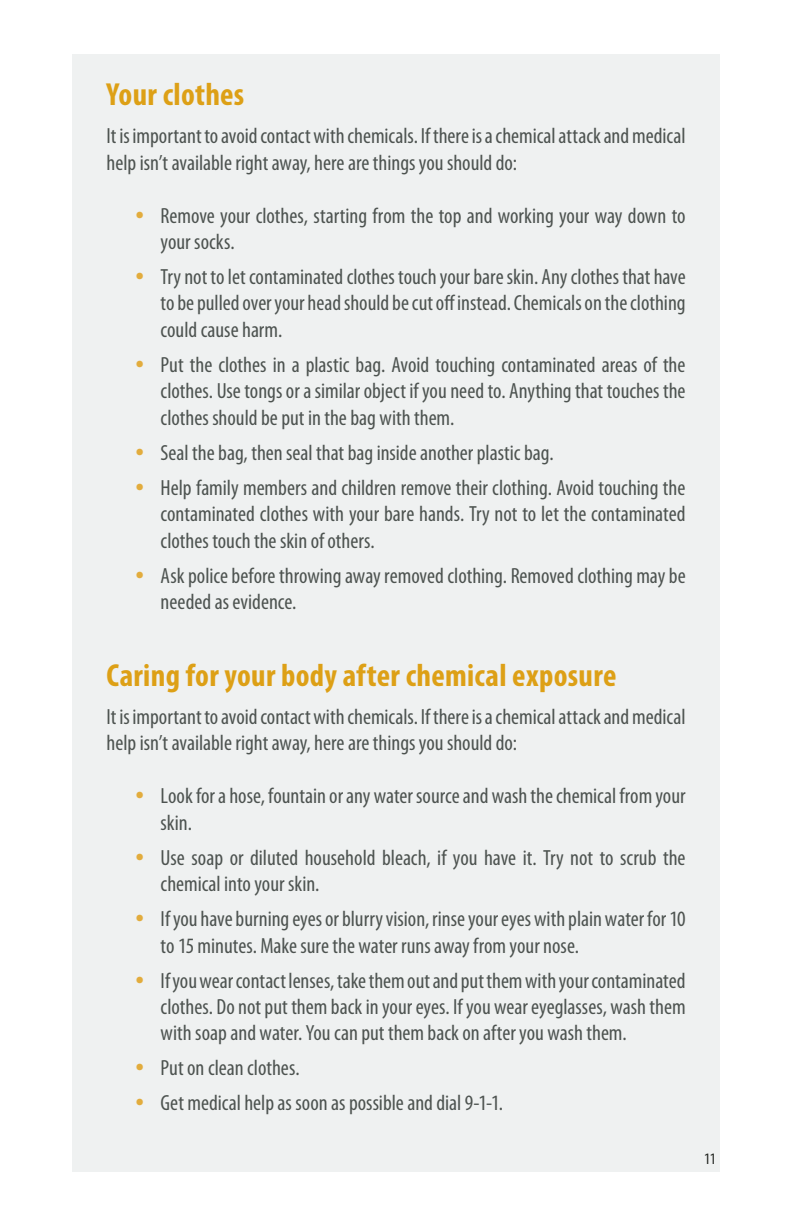
<style>
.page{position:relative;width:792px;height:1224px;background:#fff}
.page>*{position:absolute;margin:0;border:0;box-sizing:border-box;transform-origin:0 0}
.Headers{font:700 condensed 32px "Myriad Pro";letter-spacing:.01em;color:#dda016}
.t1{font:700 condensed 30px/61.4px "Myriad Pro";color:#e2ac3d}
.bullets{font:condensed 22px/26.4px "Myriad Pro";color:#4d5350}
.Body_Copy{font:condensed 22px/26.4px "Myriad Pro";color:#4d5350}
.t2{font:condensed 16px "Myriad Pro";color:#20231e}
</style>
<div class="page">
<div style="left:72px;top:54px;width:648px;height:1118px;background:#eff1f1"></div>
<p class="Headers" style="left:107px;top:74px;width:139px">Your clothes</p>
<p class="Body_Copy" style="left:107px;top:123px;width:580px">It is important to avoid contact with chemicals. If there is a chemical attack and medical help isn’t available right away, here are things you should do:</p>
<p class="bullets" style="left:161px;top:202px;width:527px">Remove your clothes, starting from the top and working your way down to your socks.</p>
<p class="bullets" style="left:161px;top:263px;width:527px;text-align:justify">Try not to let contaminated clothes touch your bare skin. Any clothes that have to be pulled over your head should be cut off instead. Chemicals on the clothing could cause harm.</p>
<p class="bullets" style="left:161px;top:351px;width:526px;text-align:justify">Put the clothes in a plastic bag. Avoid touching contaminated areas of the clothes. Use tongs or a similar object if you need to. Anything that touches the clothes should be put in the bag with them.</p>
<p class="bullets" style="left:161px;top:439px;width:395px">Seal the bag, then seal that bag inside another plastic bag.</p>
<p class="bullets" style="left:161px;top:474px;width:526px;text-align:justify">Help family members and children remove their clothing. Avoid touching the contaminated clothes with your bare hands. Try not to let the contaminated clothes touch the skin of others.</p>
<p class="bullets" style="left:161px;top:562px;width:527px">Ask police before throwing away removed clothing. Removed clothing may be needed as evidence.</p>
<h2 class="t1" style="left:135px;top:181px;width:10px">• •</h2>
<h2 class="t1" style="left:135px;top:331px;width:10px">•</h2>
<h2 class="t1" style="left:135px;top:432px;width:10px;line-height:35px">• •</h2>
<h2 class="t1" style="left:135px;top:541px;width:10px">•</h2>
<p class="Headers" style="left:107px;top:655px;width:511px">Caring for your body after chemical exposure</p>
<p class="Body_Copy" style="left:107px;top:703px;width:580px">It is important to avoid contact with chemicals. If there is a chemical attack and medical help isn’t available right away, here are things you should do:</p>
<p class="bullets" style="left:161px;top:783px;width:527px">Look for a hose, fountain or any water source and wash the chemical from your skin.</p>
<p class="bullets" style="left:161px;top:844px;width:526px">Use soap or diluted household bleach, if you have it. Try not to scrub the chemical into your skin.</p>
<p class="bullets" style="left:161px;top:905px;width:527px">If you have burning eyes or blurry vision, rinse your eyes with plain water for 1 0 to 15 minutes. Make sure the water runs away from your nose.</p>
<p class="bullets" style="left:161px;top:967px;width:527px;text-align:justify">If you wear contact lenses, take them out and put them with your contaminated clothes. Do not put them back in your eyes. If you wear eyeglasses, wash them with soap and water. You can put them back on after you wash them.</p>
<p class="bullets" style="left:161px;top:1055px;width:141px">Put on clean clothes.</p>
<p class="bullets" style="left:161px;top:1090px;width:344px">Get medical help as soon as possible and dial 9-1 -1.</p>
<h2 class="t1" style="left:135px;top:762px;width:10px;text-align:justify">• • • •</h2>
<h2 class="t1" style="left:135px;top:1047px;width:10px;line-height:35px">• •</h2>
<p class="t2" style="left:704px;top:1149px;width:6px">11</p>
</div>
